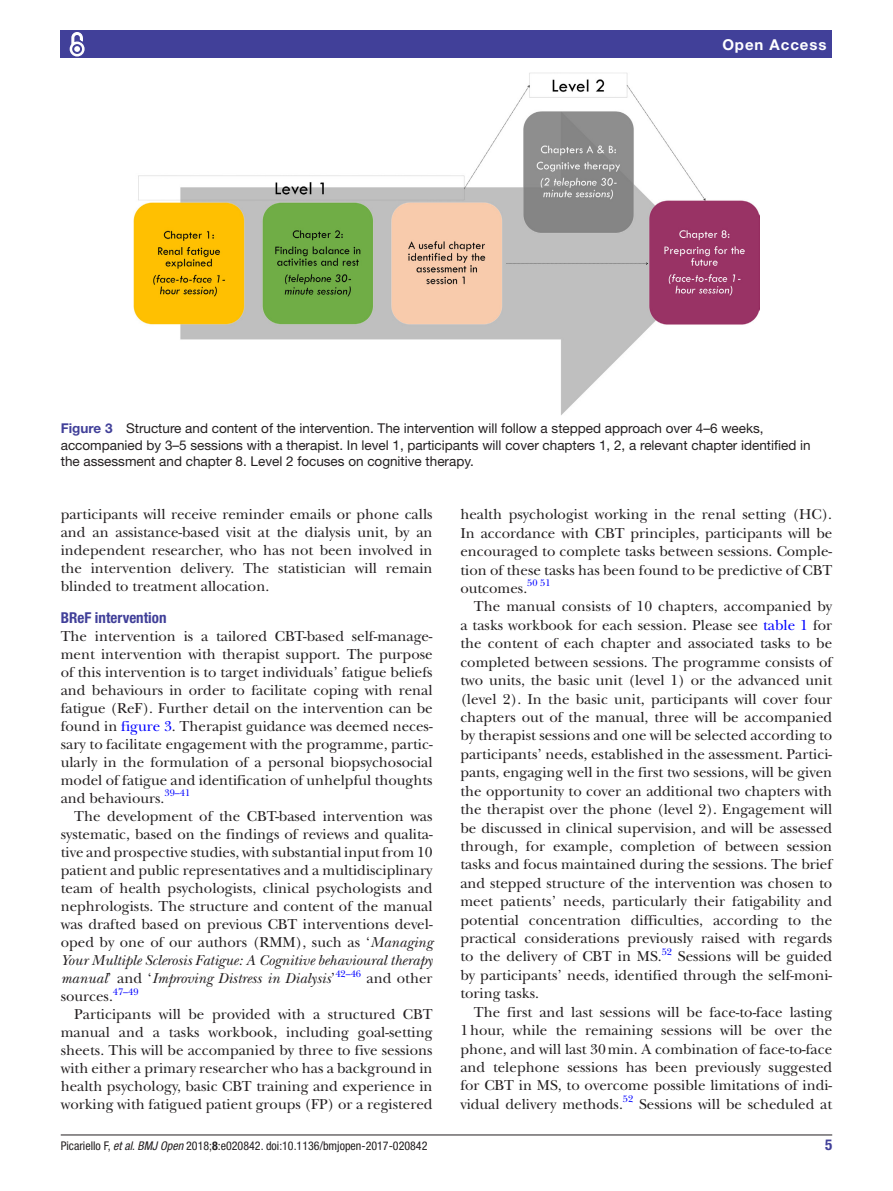
<style>
.page{position:relative;width:893px;height:1191px;background:#fff}
.page>*{position:absolute;margin:0;border:0;box-sizing:border-box;transform-origin:0 0}
.t1{font:15px/18.5px "New Baskerville";color:#231f20;text-align:justify}
.t2{font:700 condensed 15px "Helvetica Neue LT Std";color:#414099}
.t3{font:700 15px "Helvetica Neue LT Std";letter-spacing:.065em;color:#fff}
.t4{font:13.5px/16.2px "Helvetica Neue LT Std";color:#231f20}
.t5{font:condensed 12px "Helvetica Neue LT Std";color:#231f20}
.t6{font:9.9px "New Baskerville";color:#00f}
.s1{font-weight:700;color:#414099}
.s2{color:#00f}
.s3{font-style:italic}
.s4{font-weight:700}
</style>
<div class="page">
<hr style="left:61px;top:1134px;width:771px;height:1px;background:#231f20">
<div style="left:61px;top:31px;width:771px;height:27px;background:#414099"></div>
<svg style="left:69px;top:32px;width:16px;height:25px"></svg>
<img style="left:134px;top:73px;width:625px;height:342px">
<p class="t3" style="left:722px;top:35px;width:106px">Open Access</p>
<p class="t4" style="left:61px;top:420px;width:751px"><span class="s1">Figure 3</span> Structure and content of the intervention. The intervention will follow a stepped approach over 4–6 weeks, accompanied by 3–5 sessions with a therapist. In level 1, participants will cover chapters 1, 2, a relevant chapter identified in the assessment and chapter 8. Level 2 focuses on cognitive therapy.</p>
<p class="t1" style="left:61px;top:505px;width:373px;line-height:18px">participants will receive reminder emails or phone calls and an assistance-based visit at the dialysis unit, by an independent researcher, who has not been involved in the intervention delivery. The statistician will remain blinded to treatment allocation.</p>
<p class="t2" style="left:61px;top:609px;width:107px">BReF intervention</p>
<p class="t1" style="left:61px;top:627px;width:373px;line-height:18px">The intervention is a tailored CBT-based self-manage&shy;ment intervention with therapist support. The purpose of this intervention is to target individuals’ fatigue beliefs and behaviours in order to facilitate coping with renal fatigue (ReF). Further detail on the intervention can be found in <span class="s2">figure 3</span>. Therapist guidance was deemed neces&shy;sary to facilitate engagement with the programme, partic&shy;ularly in the formulation of a personal biopsychosocial model of fatigue and identification of unhelpful thoughts and behaviours.</p>
<p class="t6" style="left:165px;top:787px;width:27px">39–41</p>
<p class="t1" style="left:61px;top:807px;width:373px;line-height:18px;text-indent:14px">The development of the CBT-based intervention was systematic, based on the findings of reviews and qualita&shy;tive and prospective studies, with substantial input from 10 patient and public representatives and a multidisciplinary team of health psychologists, clinical psychologists and nephrologists. The structure and content of the manual was drafted based on previous CBT interventions devel&shy;oped by one of our authors (RMM), such as ‘<span class="s3">Managing Your Multiple Sclerosis Fatigue: A Cognitive behavioural therapy manual</span>’ and ‘<span class="s3">Improving Distress in Dialysis</span>’</p>
<p class="t6" style="left:335px;top:967px;width:27px">42–46</p>
<p class="t1" style="left:367px;top:969px;width:68px">and other</p>
<p class="t6" style="left:113px;top:985px;width:27px">47–49</p>
<p class="t1" style="left:61px;top:1005px;width:373px;line-height:18px;text-indent:14px">Participants will be provided with a structured CBT manual and a tasks workbook, including goal-setting sheets. This will be accompanied by three to five sessions with either a primary researcher who has a background in health psychology, basic CBT training and experience in working with fatigued patient groups (FP) or a registered</p>
<p class="t1" style="left:61px;top:987px;width:54px">sources.</p>
<p class="t1" style="left:460px;top:505px;width:373px">health psychologist working in the renal setting (HC).<br>In accordance with CBT principles, participants will be encouraged to complete tasks between sessions. Comple&shy;tion of these tasks has been found to be predictive of CBT outcomes.</p>
<p class="t6" style="left:527px;top:577px;width:25px">50 51</p>
<p class="t1" style="left:460px;top:597px;width:373px;text-indent:14px">The manual consists of 10 chapters, accompanied by a tasks workbook for each session. Please see <span class="s2">table 1</span> for the content of each chapter and associated tasks to be completed between sessions. The programme consists of two units, the basic unit (level 1) or the advanced unit (level 2). In the basic unit, participants will cover four chapters out of the manual, three will be accompanied by therapist sessions and one will be selected according to participants’ needs, established in the assessment. Partici&shy;pants, engaging well in the first two sessions, will be given the opportunity to cover an additional two chapters with the therapist over the phone (level 2). Engagement will be discussed in clinical supervision, and will be assessed through, for example, completion of between session tasks and focus maintained during the sessions. The brief and stepped structure of the intervention was chosen to meet patients’ needs, particularly their fatigability and potential concentration difficulties, according to the practical considerations previously raised with regards to the delivery of CBT in MS.</p>
<p class="t6" style="left:662px;top:945px;width:12px">52</p>
<p class="t1" style="left:460px;top:947px;width:373px;text-indent:218px">Sessions will be guided by participants’ needs, identified through the self-moni&shy;toring tasks.</p>
<p class="t1" style="left:460px;top:1002px;width:373px;text-indent:14px">The first and last sessions will be face-to-face lasting 1hour, while the remaining sessions will be over the phone, and will last 30min. A combination of face-to-face and telephone sessions has been previously suggested for CBT in MS, to overcome possible limitations of indi&shy;vidual delivery methods.</p>
<p class="t6" style="left:623px;top:1093px;width:12px">52</p>
<p class="t1" style="left:639px;top:1095px;width:195px">Sessions will be scheduled at</p>
<p class="t5" style="left:61px;top:1138px;width:368px">Picariello F, <span class="s3">et al</span>. <span class="s3">BMJ Open</span> 2018;<span class="s4">8</span>:e020842. doi:10.1136/bmjopen-2017-020842</p>
<p class="t2" style="left:825px;top:1135px;width:9px">5</p>
</div>
